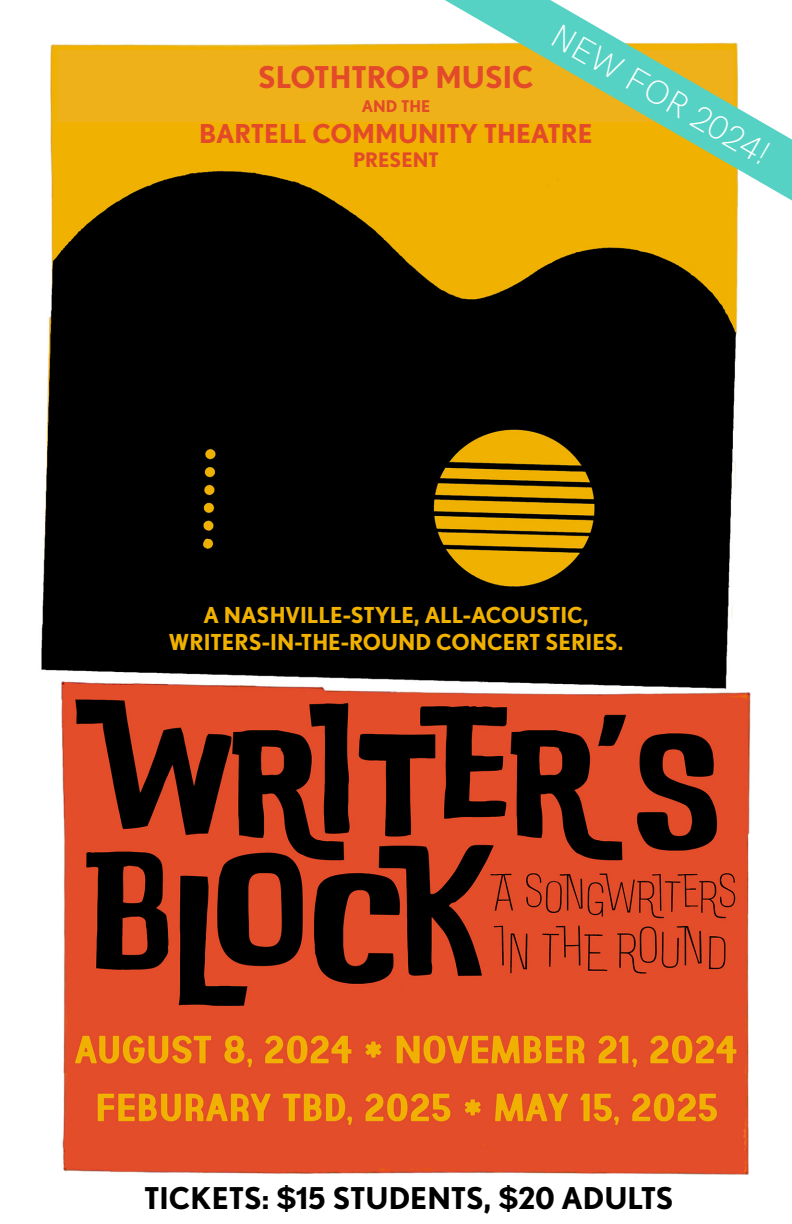
<style>
.page{position:relative;width:792px;height:1224px;background:#fff}
.page>*{position:absolute;margin:0;border:0;box-sizing:border-box;transform-origin:0 0}
.t1{font:300 33.8px "HK Grotesk";color:#fff}
.t2{font:700 30px "Nobel";color:#000}
.t3{font:700 30px "Nobel";color:#e34a29}
.t4{font:700 26px "Nobel";color:#e34a29}
.t5{font:700 22px/26.4px "Nobel";color:#f0b101;text-align:center}
.t6{font:700 20px "Nobel";color:#e34a29}
.t7{font:700 16.2px "Nobel";color:#e34a29}
</style>
<div class="page">
<img style="left:41px;top:43px;width:710px;height:1132px">
<div style="left:58px;top:50px;width:676px;height:72px;background:#efb11a"></div>
<svg style="left:445px;top:0;width:347px;height:201px"></svg>
<p class="t1" style="left:567px;top:11px;width:248px;rotate:30deg">NEW FOR 2024!</p>
<p class="t3" style="left:258px;top:59px;width:277px">SLOTHTROP MUSIC</p>
<p class="t7" style="left:362px;top:97px;width:70px">AND THE</p>
<p class="t4" style="left:199px;top:118px;width:395px">BARTELL COMMUNITY THEATRE</p>
<p class="t6" style="left:353px;top:148px;width:87px">PRESENT</p>
<p class="t5" style="left:169px;top:602px;width:456px">A NASHVILLE-STYLE, ALL-ACOUSTIC,<br>WRITERS-IN-THE-ROUND CONCERT SERIES.</p>
<p class="t2" style="left:144px;top:1181px;width:531px">TICKETS: $15 STUDENTS, $20 ADULTS</p>
</div>
